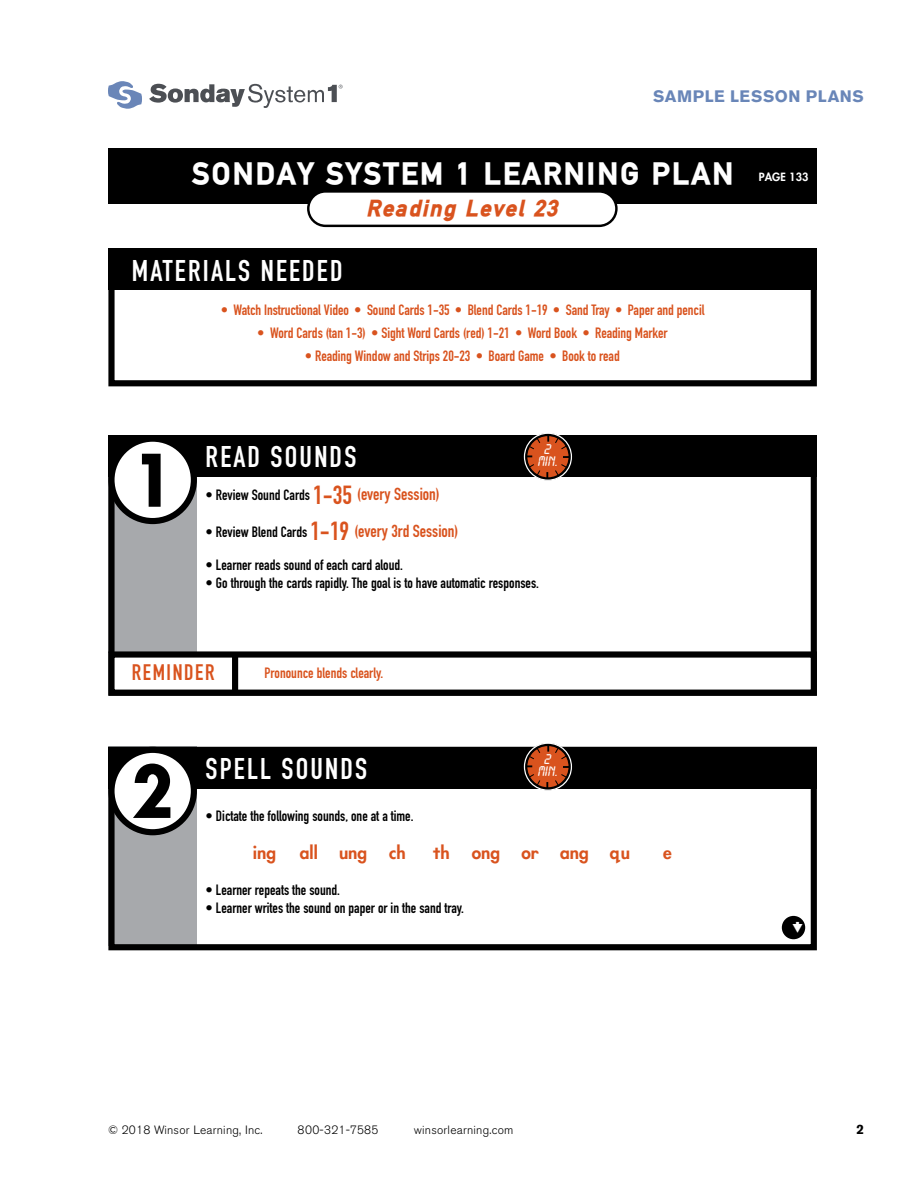
<style>
.page{position:relative;width:918px;height:1188px;background:#fff}
.page>*{position:absolute;margin:0;border:0;box-sizing:border-box;transform-origin:0 0}
.t1{font:800 67.65px "Funkura 2 Xtra";color:#000}
.t2{font:29.55px "DIN Engschrift";letter-spacing:.075em;color:#fff}
.t3{font:29.55px "DIN La Vigne";color:#fff}
.t4{font:italic 22.2px "DIN La Vigne";letter-spacing:.095em;color:#d9531e}
.t5{font:22.2px "DIN Engschrift";letter-spacing:.075em;color:#d9531e}
.t6{font:800 17.25px "Funkura";color:#d9531e}
.t7{font:700 16.5px "Akzidenz Grotesk BE";letter-spacing:.035em;color:#6986b8}
.t8{font:14.7px "DIN Engschrift";color:#000}
.t9{font:14.7px "DIN Engschrift";letter-spacing:-.005em;color:#d9531e}
.t10{font:14.7px/12.3px "Lcd Plain";color:#fff;text-align:center}
.t11{font:700 13.5px "Akzidenz Grotesk BE";color:#000}
.t12{font:300 12px "Akzidenz Grotesk BE";letter-spacing:.02em;color:#000}
.t13{font:800 11.1px "Funkura";color:#fff}
.s1{font-size:25.8px;color:#d9531e}
.s2{font-size:17.25px;color:#d9531e}
</style>
<div class="page">
<svg style="left:108px;top:81px;width:34px;height:28px"></svg>
<svg style="left:149px;top:84px;width:194px;height:24px"></svg>
<div style="left:108px;top:436px;width:89px;height:217px;background:#a7a9ac"></div>
<div style="left:108px;top:248px;width:709px;height:138px;border:6px solid #000"></div>
<div style="left:108px;top:248px;width:709px;height:42px;background:#000"></div>
<div style="left:108px;top:436px;width:709px;height:41px;background:#000"></div>
<div style="left:108px;top:148px;width:709px;height:56px;background:#000"></div>
<svg style="left:108px;top:441px;width:89px;height:83px"></svg>
<div style="left:108px;top:651px;width:709px;height:45px;border:6px solid #000"></div>
<div style="left:108px;top:747px;width:89px;height:199px;background:#a7a9ac"></div>
<div style="left:108px;top:747px;width:709px;height:42px;background:#000"></div>
<svg style="left:307px;top:192px;width:311px;height:35px"></svg>
<div style="left:527px;top:435px;width:42px;height:43px;background:#d9531e;border-radius:50%"></div>
<svg style="left:555px;top:464px;width:13px;height:13px"></svg>
<svg style="left:527px;top:464px;width:21px;height:15px"></svg>
<svg style="left:526px;top:436px;width:15px;height:21px"></svg>
<svg style="left:555px;top:436px;width:13px;height:14px"></svg>
<div style="left:524px;top:433px;width:48px;height:47px;border:3px solid #000;border-radius:50%"></div>
<div style="left:524px;top:433px;width:48px;height:48px;border:1px solid #fff;border-radius:50%"></div>
<div style="left:108px;top:747px;width:709px;height:203px;border:6px solid #000"></div>
<div style="left:527px;top:745px;width:42px;height:43px;background:#d9531e;border-radius:50%"></div>
<svg style="left:555px;top:774px;width:13px;height:13px"></svg>
<svg style="left:527px;top:774px;width:21px;height:15px"></svg>
<svg style="left:526px;top:746px;width:15px;height:21px"></svg>
<svg style="left:555px;top:746px;width:13px;height:14px"></svg>
<div style="left:524px;top:743px;width:48px;height:47px;border:3px solid #000;border-radius:50%"></div>
<div style="left:524px;top:743px;width:48px;height:48px;border:1px solid #fff;border-radius:50%"></div>
<svg style="left:108px;top:747px;width:89px;height:88px"></svg>
<div style="left:782px;top:916px;width:23px;height:23px;background:#000;border-radius:50%"></div>
<div style="left:232px;top:655px;width:6px;height:35px;background:#000"></div>
<p class="t7" style="left:653px;top:86px;width:212px">SAMPLE LESSON PLANS</p>
<h2 class="t3" style="left:193px;top:156px;width:542px">SONDAY SYSTEM 1 LEARNING PLAN</h2>
<h3 class="t4" style="left:366px;top:195px;width:192px">Reading Level 23</h3>
<h2 class="t2" style="left:132px;top:254px;width:212px">MATERIALS NEEDED</h2>
<p class="t9" style="left:221px;top:301px;width:485px">• Watch Instructional Video • Sound Cards 1-35 • Blend Cards 1-19 • Sand Tray • Paper and pencil</p>
<p class="t9" style="left:257px;top:324px;width:412px">• Word Cards (tan 1-3) • Sight Word Cards (red) 1-21 • Word Book • Reading Marker</p>
<p class="t9" style="left:305px;top:347px;width:316px">• Reading Window and Strips 20-23 • Board Game • Book to read</p>
<p class="t13" style="left:759px;top:169px;width:51px">PAGE 133</p>
<h1 class="t1" style="left:133px;top:436px;width:41px">1</h1>
<p class="t10" style="left:538px;top:443px;width:21px">2<br>MIN.</p>
<h2 class="t2" style="left:206px;top:439px;width:152px">READ SOUNDS</h2>
<p class="t8" style="left:206px;top:486px;width:236px">• Review Sound Cards <span class="s1">1-35</span> <span class="s2">(every Session)</span></p>
<p class="t8" style="left:206px;top:523px;width:254px">• Review Blend Cards <span class="s1">1-19</span> <span class="s2">(every 3rd Session)</span></p>
<p class="t8" style="left:206px;top:556px;width:199px">• Learner reads sound of each card aloud.</p>
<p class="t8" style="left:206px;top:574px;width:335px">• Go through the cards rapidly. The goal is to have automatic responses.</p>
<h3 class="t5" style="left:132px;top:659px;width:84px">REMINDER</h3>
<p class="t9" style="left:265px;top:664px;width:120px">Pronounce blends clearly.</p>
<h1 class="t1" style="left:133px;top:747px;width:41px">2</h1>
<p class="t10" style="left:538px;top:753px;width:21px">2<br>MIN.</p>
<h2 class="t2" style="left:206px;top:751px;width:163px">SPELL SOUNDS</h2>
<p class="t8" style="left:206px;top:807px;width:209px">• Dictate the following sounds, one at a time.</p>
<p class="t6" style="left:253px;top:841px;width:25px">ing</p>
<p class="t6" style="left:300px;top:841px;width:69px">all ung</p>
<p class="t6" style="left:389px;top:841px;width:18px">ch</p>
<p class="t6" style="left:434px;top:841px;width:18px">th</p>
<p class="t6" style="left:472px;top:841px;width:160px">ong or ang qu</p>
<p class="t6" style="left:663px;top:841px;width:10px">e</p>
<p class="t8" style="left:206px;top:881px;width:136px">• Learner repeats the sound.</p>
<p class="t8" style="left:206px;top:899px;width:260px">• Learner writes the sound on paper or in the sand tray.</p>
<p class="t12" style="left:108px;top:1123px;width:156px">© 2018 Winsor Learning, Inc.</p>
<p class="t12" style="left:298px;top:1123px;width:82px">800-321-7585</p>
<p class="t12" style="left:414px;top:1123px;width:101px">winsorlearning.com</p>
<p class="t11" style="left:856px;top:1121px;width:9px">2</p>
</div>
